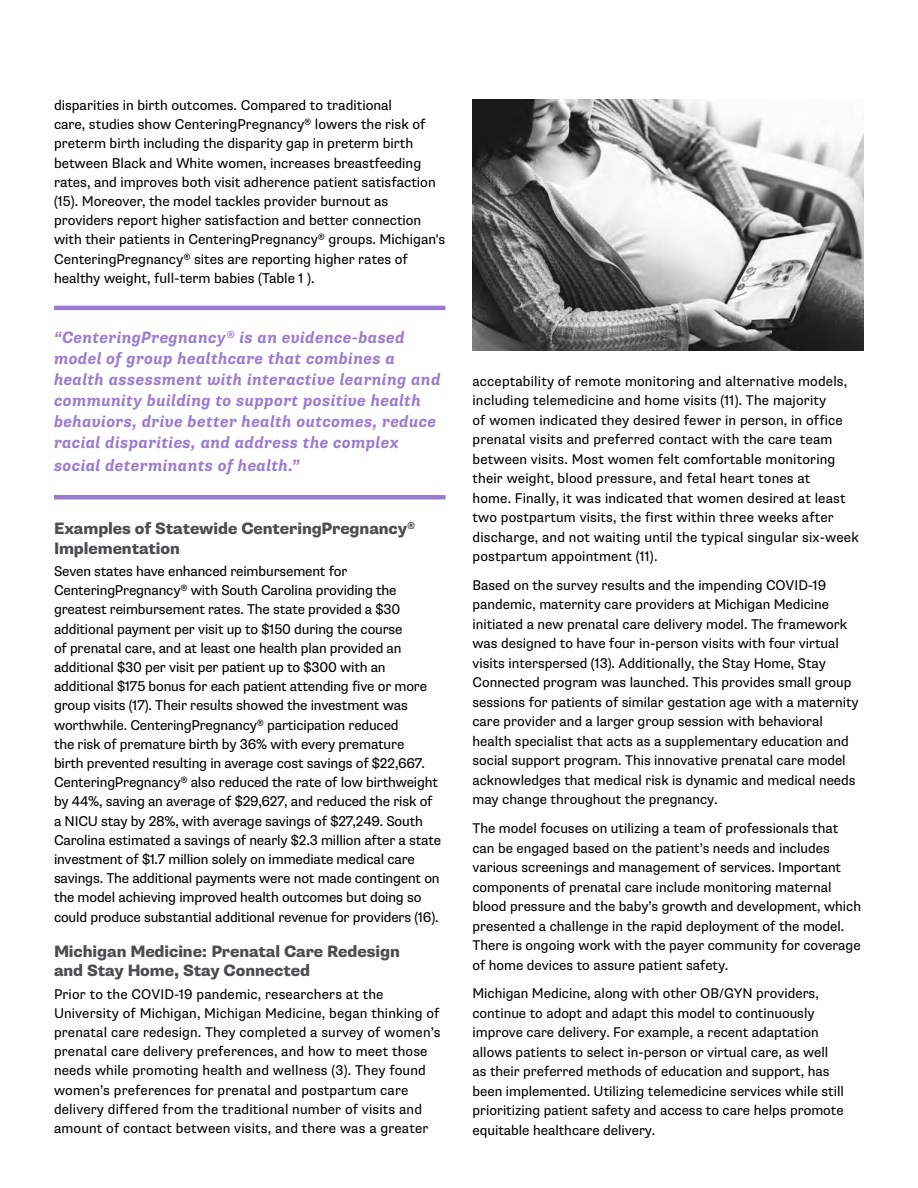
<style>
.page{position:relative;width:918px;height:1188px;background:#fff}
.page>*{position:absolute;margin:0;border:0;box-sizing:border-box;transform-origin:0 0}
.t1{font:italic 700 16.5px/21px "Supria Sans";letter-spacing:.02em;color:#9b7ad1}
.t2{font:800 16.5px/19.5px "Supria Sans";letter-spacing:-.005em;color:#4d4d4f}
.t3{font:14.25px/19.2px "Supria Sans";letter-spacing:-.01em;color:#000}
.t4{font:14.1px/19.5px "Supria Sans";color:#000}
</style>
<div class="page">
<hr style="left:54px;top:306px;width:392px;height:4px;background:#9b7ad1">
<div style="left:54px;top:495px;width:392px;height:5px;background:#9b7ad1"></div>
<img style="left:472px;top:99px;width:392px;height:252px">
<p class="t3" style="left:54px;top:96px;width:393px">disparities in birth outcomes. Compared to traditional<br>care, studies show CenteringPregnancy® lowers the risk of preterm birth including the disparity gap in preterm birth between Black and White women, increases breastfeeding rates, and improves both visit adherence patient satisfaction (15). Moreover, the model tackles provider burnout as providers report higher satisfaction and better connection with their patients in CenteringPregnancy® groups. Michigan's CenteringPregnancy® sites are reporting higher rates of healthy weight, full-term babies (Table 1 ).</p>
<p class="t1" style="left:54px;top:327px;width:388px">“CenteringPregnancy® is an evidence-based model of group healthcare that combines a health assessment with interactive learning and community building to support positive health behaviors, drive better health outcomes, reduce racial disparities, and address the complex</p>
<p class="t1" style="left:54px;top:455px;width:247px">social determinants of health.”</p>
<p class="t2" style="left:54px;top:519px;width:363px">Examples of Statewide CenteringPregnancy®<br>Implementation</p>
<p class="t3" style="left:54px;top:562px;width:389px">Seven states have enhanced reimbursement for CenteringPregnancy® with South Carolina providing the greatest reimbursement rates. The state provided a $30 additional payment per visit up to $150 during the course<br>of prenatal care, and at least one health plan provided an additional $30 per visit per patient up to $300 with an additional $175 bonus for each patient attending five or more group visits (17). Their results showed the investment was worthwhile. CenteringPregnancy® participation reduced<br>the risk of premature birth by 36% with every premature<br>birth prevented resulting in average cost savings of $22,667.<br>CenteringPregnancy® also reduced the rate of low birthweight by 44%, saving an average of $29,627, and reduced the risk of a NICU stay by 28%, with average savings of $27,249. South Carolina estimated a savings of nearly $2.3 million after a state investment of $1.7 million solely on immediate medical care savings. The additional payments were not made contingent on the model achieving improved health outcomes but doing so could produce substantial additional revenue for providers (16).</p>
<p class="t2" style="left:54px;top:942px;width:347px">Michigan Medicine: Prenatal Care Redesign and Stay Home, Stay Connected</p>
<p class="t4" style="left:54px;top:984px;width:388px">Prior to the COVID-19 pandemic, researchers at the University of Michigan, Michigan Medicine, began thinking of prenatal care redesign. They completed a survey of women’s prenatal care delivery preferences, and how to meet those needs while promoting health and wellness (3). They found women’s preferences for prenatal and postpartum care delivery differed from the traditional number of visits and amount of contact between visits, and there was a greater</p>
<p class="t4" style="left:472px;top:371px;width:388px">acceptability of remote monitoring and alternative models, including telemedicine and home visits (11). The majority<br>of women indicated they desired fewer in person, in office prenatal visits and preferred contact with the care team between visits. Most women felt comfortable monitoring their weight, blood pressure, and fetal heart tones at<br>home. Finally, it was indicated that women desired at least two postpartum visits, the first within three weeks after discharge, and not waiting until the typical singular six-week postpartum appointment (11).</p>
<p class="t4" style="left:472px;top:576px;width:388px">Based on the survey results and the impending COVID-19 pandemic, maternity care providers at Michigan Medicine initiated a new prenatal care delivery model. The framework was designed to have four in-person visits with four virtual visits interspersed (13). Additionally, the Stay Home, Stay Connected program was launched. This provides small group sessions for patients of similar gestation age with a maternity care provider and a larger group session with behavioral health specialist that acts as a supplementary education and social support program. This innovative prenatal care model acknowledges that medical risk is dynamic and medical needs may change throughout the pregnancy.</p>
<p class="t4" style="left:472px;top:819px;width:390px">The model focuses on utilizing a team of professionals that can be engaged based on the patient’s needs and includes various screenings and management of services. Important components of prenatal care include monitoring maternal blood pressure and the baby’s growth and development, which presented a challenge in the rapid deployment of the model.<br>There is ongoing work with the payer community for coverage of home devices to assure patient safety.</p>
<p class="t4" style="left:472px;top:984px;width:373px">Michigan Medicine, along with other OB/GYN providers, continue to adopt and adapt this model to continuously improve care delivery. For example, a recent adaptation allows patients to select in-person or virtual care, as well as their preferred methods of education and support, has been implemented. Utilizing telemedicine services while still prioritizing patient safety and access to care helps promote equitable healthcare delivery.</p>
</div>
